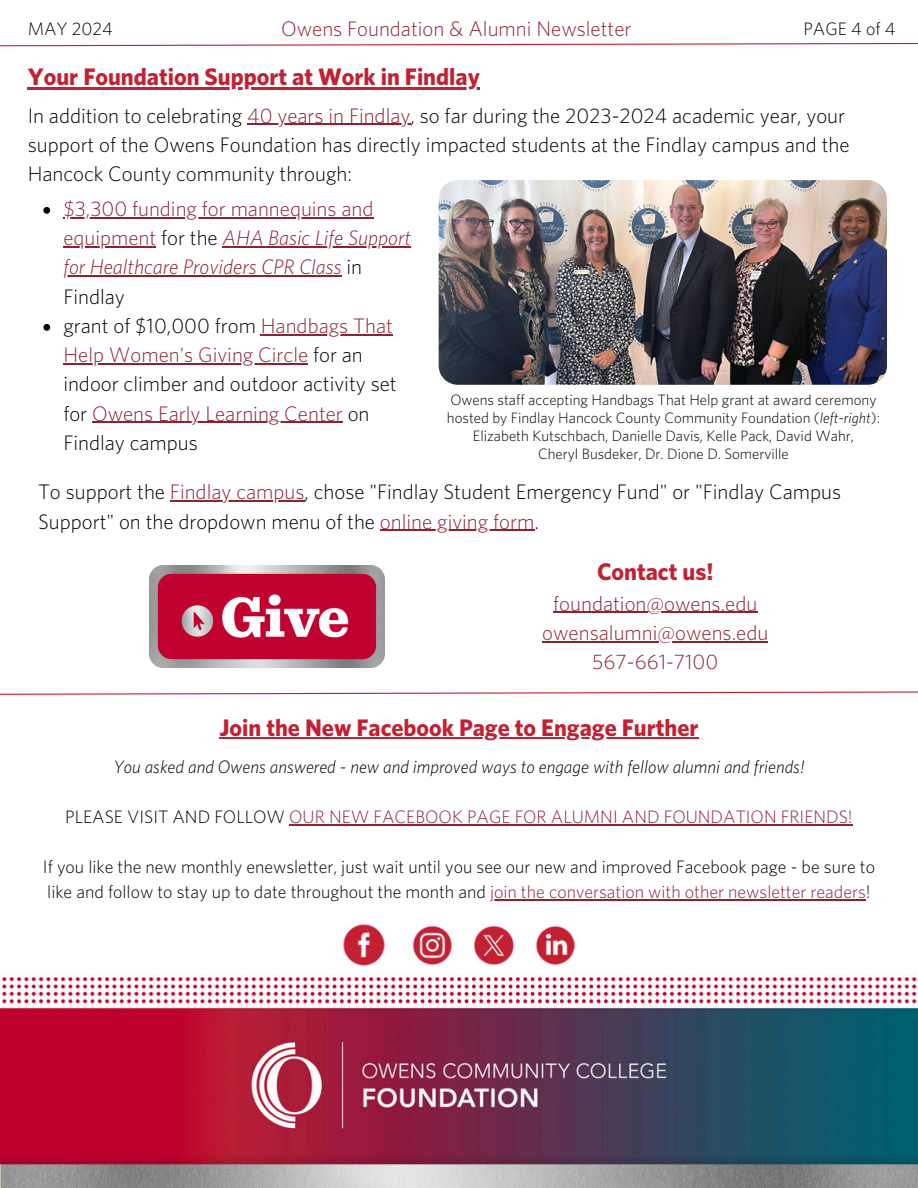
<style>
.page{position:relative;width:918px;height:1188px;background:#fff}
.page>*{position:absolute;margin:0;border:0;box-sizing:border-box;transform-origin:0 0}
.t1{font:700 24px "Whitney";color:#c32032}
.t2{font:300 21px/29.2px "Whitney";color:#8d2332;text-align:center}
.t3{font:300 21px/29.2px "Whitney";color:#000}
.t4{font:300 18px/25px "Whitney";color:#000}
.t5{font:italic 300 18px "Whitney";color:#000}
.t6{font:300 18px "Whitney";color:#8d2332}
.t7{font:300 15px/18px "Whitney";color:#000;text-align:center}
.s1{color:#8d2332}
.s2{color:#000}
.s3{font-style:italic}
</style>
<div class="page">
<img style="left:0;top:975px;width:918px;height:213px">
<img style="left:343px;top:924px;width:42px;height:42px">
<img style="left:412px;top:925px;width:40px;height:40px">
<img style="left:474px;top:925px;width:40px;height:40px">
<img style="left:536px;top:926px;width:39px;height:39px">
<hr style="left:553px;top:612px;width:204px;height:1px;background:#8d2332">
<hr style="left:542px;top:641px;width:226px;height:1px;background:#8d2332">
<img style="left:150px;top:566px;width:235px;height:102px">
<svg style="left:0;top:42px;width:918px;height:5px"></svg>
<svg style="left:0;top:691px;width:918px;height:4px"></svg>
<img style="left:439px;top:180px;width:448px;height:205px">
<hr style="left:28px;top:87px;width:452px;height:3px;background:#c32032">
<hr style="left:247px;top:124px;width:164px;height:1px;background:#8d2332">
<hr style="left:219px;top:737px;width:480px;height:2px;background:#c32032">
<hr style="left:289px;top:824px;width:559px;height:1px;background:#8d2332">
<hr style="left:490px;top:899px;width:376px;height:1px;background:#8d2332">
<svg style="left:43px;top:207px;width:7px;height:7px"></svg>
<hr style="left:63px;top:217px;width:311px;height:1px;background:#8d2332">
<hr style="left:63px;top:246px;width:93px;height:1px;background:#8d2332">
<hr style="left:223px;top:246px;width:188px;height:1px;background:#8d2332">
<hr style="left:63px;top:276px;width:279px;height:1px;background:#8d2332">
<svg style="left:43px;top:324px;width:7px;height:7px"></svg>
<hr style="left:261px;top:334px;width:132px;height:1px;background:#8d2332">
<hr style="left:63px;top:363px;width:245px;height:1px;background:#8d2332">
<hr style="left:92px;top:422px;width:251px;height:1px;background:#8d2332">
<hr style="left:170px;top:501px;width:135px;height:1px;background:#8d2332">
<hr style="left:380px;top:530px;width:154px;height:1px;background:#8d2332">
<h2 class="t2" style="left:281px;top:13px;width:352px">Owens Foundation &amp; Alumni Newsletter</h2>
<h1 class="t1" style="left:28px;top:62px;width:454px">Your Foundation Support at Work in Findlay</h1>
<h5 class="t3" style="left:28px;top:100px;width:819px">In addition to celebrating <span class="s1">40 years in Findlay</span>, so far during the 2023-2024 academic year, your</h5>
<h4 class="t3" style="left:28px;top:130px;width:823px">support of the Owens Foundation has directly impacted students at the Findlay campus and the<br>Hancock County community through:</h4>
<h5 class="t4" style="left:28px;top:16px;width:87px">MAY 2024</h5>
<p class="t4" style="left:803px;top:16px;width:93px">PAGE 4 of 4</p>
<p class="t2" style="left:63px;top:194px;width:349px;text-align:left">$3,300 funding for mannequins and equipment <span class="s2">for the</span> <span class="s3">AHA Basic Life Support for Healthcare Providers CPR Class</span> <span class="s2">in<br>Findlay<br>grant of $10,000 from</span> Handbags That<br>Help Women's Giving Circle <span class="s2">for an indoor climber and outdoor activity set for</span> Owens Early Learning Center <span class="s2">on<br>Findlay campus</span></p>
<p class="t3" style="left:38px;top:477px;width:805px">To support the <span class="s1">Findlay campus</span>, chose "Findlay Student Emergency Fund" or "Findlay Campus<br>Support" on the dropdown menu of the <span class="s1">online giving form</span>.</p>
<h2 class="t7" style="left:447px;top:390px;width:435px">Owens staff accepting Handbags That Help grant at award ceremony hosted by Findlay Hancock County Community Foundation (<span class="s3">left-right</span>):<br>Elizabeth Kutschbach, Danielle Davis, Kelle Pack, David Wahr,</h2>
<p class="t7" style="left:538px;top:444px;width:252px">Cheryl Busdeker, Dr. Dione D. Somerville</p>
<p class="t1" style="left:597px;top:557px;width:118px">Contact us!</p>
<p class="t2" style="left:553px;top:588px;width:206px">foundation@owens.edu</p>
<p class="t2" style="left:542px;top:618px;width:227px">owensalumni@owens.edu<br>567-661-7100</p>
<p class="t1" style="left:219px;top:713px;width:481px">Join the New Facebook Page to Engage Further</p>
<p class="t5" style="left:113px;top:756px;width:693px">You asked and Owens answered - new and improved ways to engage with fellow alumni and friends!</p>
<p class="t6" style="left:65px;top:806px;width:789px"><span class="s2">PLEASE VISIT AND FOLLOW</span> OUR NEW FACEBOOK PAGE FOR ALUMNI AND FOUNDATION FRIENDS!</p>
<p class="t4" style="left:43px;top:854px;width:834px">If you like the new monthly enewsletter, just wait until you see our new and improved Facebook page - be sure to like and follow to stay up to date throughout the month and <span class="s1">join the conversation with other newsletter readers</span>!</p>
</div>
